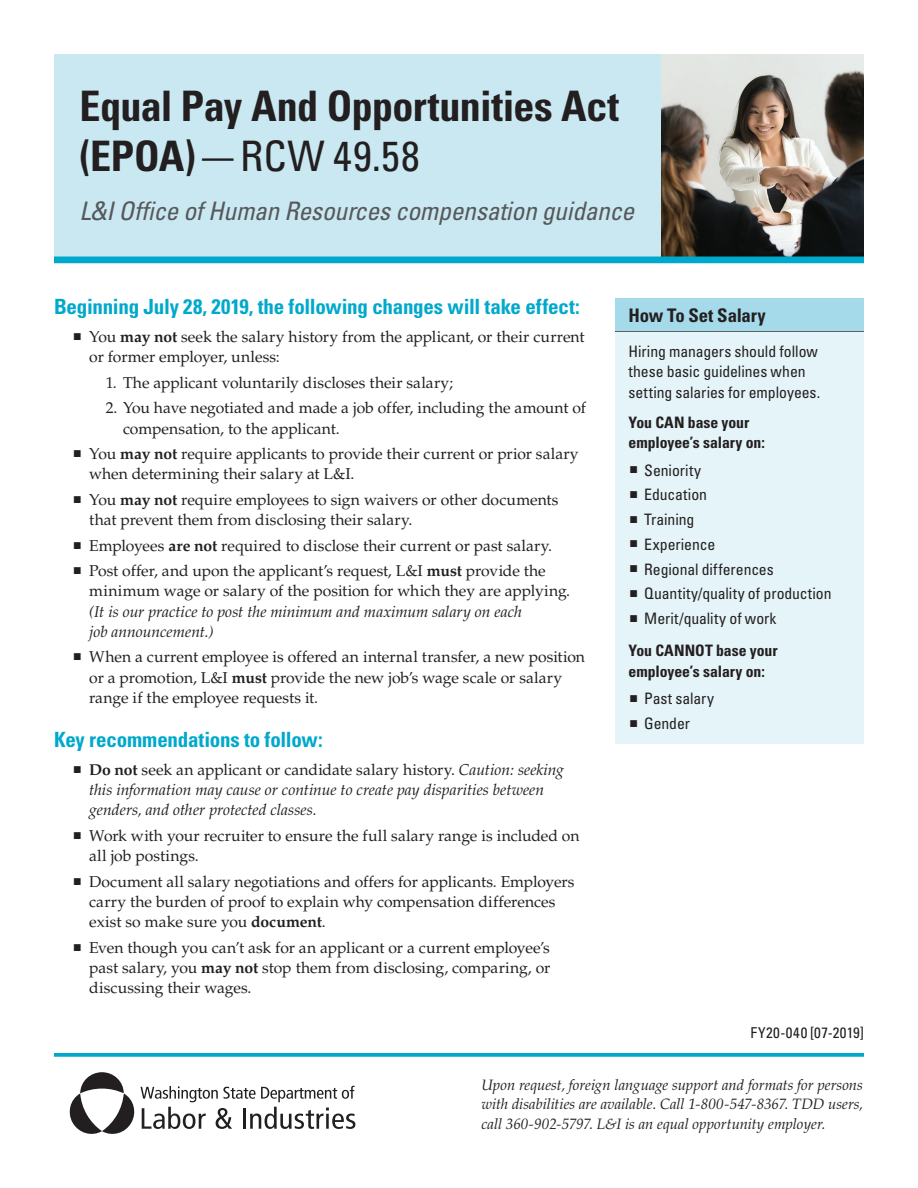
<style>
.page{position:relative;width:918px;height:1188px;background:#fff}
.page>*{position:absolute;margin:0;border:0;box-sizing:border-box;transform-origin:0 0}
.t1{font:700 condensed 42px/50.4px "Univers LT Std";letter-spacing:-.015em;color:#231f20}
.Subtitle{font:italic condensed 25.5px "Univers LT Std";letter-spacing:-.01em;color:#57585a}
.Subhead_Level_1{font:700 condensed 21px "Univers LT Std";letter-spacing:-.01em;color:#00a9cc}
.Box_Header{font:700 condensed 18.75px "Univers LT Std";letter-spacing:-.01em;color:#231f20}
.t2{font:15.75px/20.2px "Palatino LT Std";color:#231f20}
.Box_Body_-_10_5{font:condensed 15.75px/20.2px "Univers LT Std";letter-spacing:-.005em;color:#231f20}
.t3{font:italic 15.75px/20.2px "Palatino LT Std";color:#231f20}
.Box_Subhead{font:700 condensed 15.75px/20.2px "Univers LT Std";letter-spacing:-.005em;color:#231f20}
.ADA_Statement{font:italic 15px/19.5px "Palatino LT Std";color:#231f20;text-align:justify}
.Publication_Number{font:condensed 15px "Univers LT Std";letter-spacing:.035em;color:#231f20}
.s1{font-weight:400}
.s2{font-weight:700}
.s3{font-style:italic}
.s4{font-weight:700;font-style:normal}
.s5{font-style:normal}
</style>
<div class="page">
<svg style="left:70px;top:1072px;width:285px;height:62px"></svg>
<div style="left:54px;top:54px;width:608px;height:202px;background:#c9e8f2"></div>
<img style="left:662px;top:54px;width:202px;height:202px">
<div style="left:54px;top:256px;width:810px;height:7px;background:#00a9cc"></div>
<div style="left:615px;top:298px;width:249px;height:34px;background:#a4dae9"></div>
<hr style="left:615px;top:331px;width:249px;height:1px;background:#231f20">
<div style="left:615px;top:332px;width:249px;height:80px;background:#e4f4f8"></div>
<div style="left:615px;top:403px;width:249px;height:60px;background:#e4f4f8"></div>
<div style="left:615px;top:451px;width:249px;height:39px;background:#e4f4f8"></div>
<div style="left:615px;top:475px;width:249px;height:40px;background:#e4f4f8"></div>
<div style="left:615px;top:500px;width:249px;height:40px;background:#e4f4f8"></div>
<div style="left:615px;top:525px;width:249px;height:40px;background:#e4f4f8"></div>
<div style="left:615px;top:550px;width:249px;height:39px;background:#e4f4f8"></div>
<div style="left:615px;top:574px;width:249px;height:40px;background:#e4f4f8"></div>
<div style="left:615px;top:599px;width:249px;height:40px;background:#e4f4f8"></div>
<div style="left:615px;top:631px;width:249px;height:60px;background:#e4f4f8"></div>
<div style="left:615px;top:679px;width:249px;height:40px;background:#e4f4f8"></div>
<div style="left:615px;top:704px;width:249px;height:40px;background:#e4f4f8"></div>
<svg style="left:54px;top:1053px;width:810px;height:4px;background:#0faecf"></svg>
<h1 class="t1" style="left:80px;top:81px;width:541px">Equal Pay And Opportunities Act (EPOA) <span class="s1">— RCW 49.58</span></h1>
<h2 class="Subtitle" style="left:80px;top:195px;width:556px">L&amp;I Office of Human Resources compensation guidance</h2>
<h3 class="Subhead_Level_1" style="left:54px;top:294px;width:527px">Beginning July 28, 2019, the following changes will take effect:</h3>
<p class="t2" style="left:89px;top:327px;width:497px">You <span class="s2">may not</span> seek the salary history from the applicant, or their current or former employer, unless:</p>
<p class="t2" style="left:106px;top:373px;width:349px">1. The applicant voluntarily discloses their salary;</p>
<p class="t2" style="left:123px;top:398px;width:465px;text-indent:-17px">2. You have negotiated and made a job offer, including the amount of compensation, to the applicant.</p>
<p class="t2" style="left:89px;top:444px;width:491px">You <span class="s2">may not</span> require applicants to provide their current or prior salary when determining their salary at L&amp;I.</p>
<p class="t2" style="left:89px;top:490px;width:471px">You <span class="s2">may not</span> require employees to sign waivers or other documents that prevent them from disclosing their salary.</p>
<p class="t2" style="left:89px;top:536px;width:464px">Employees <span class="s2">are not</span> required to disclose their current or past salary.</p>
<p class="t2" style="left:89px;top:561px;width:482px">Post offer, and upon the applicant’s request, L&amp;I <span class="s2">must</span> provide the minimum wage or salary of the position for which they are applying. <span class="s3">(It is our practice to post the minimum and maximum salary on each<br>job announcement.)</span></p>
<p class="t2" style="left:89px;top:647px;width:497px">When a current employee is offered an internal transfer, a new position or a promotion, L&amp;I <span class="s2">must</span> provide the new job’s wage scale or salary range if the employee requests it.</p>
<h3 class="Subhead_Level_1" style="left:54px;top:727px;width:270px">Key recommendations to follow:</h3>
<p class="t3" style="left:89px;top:760px;width:476px"><span class="s4">Do not</span> <span class="s5">seek an applicant or candidate salary history.</span> Caution: seeking this information may cause or continue to create pay disparities between genders, and other protected classes.</p>
<p class="t2" style="left:89px;top:826px;width:492px">Work with your recruiter to ensure the full salary range is included on all job postings.</p>
<p class="t2" style="left:89px;top:872px;width:487px">Document all salary negotiations and offers for applicants. Employers carry the burden of proof to explain why compensation differences exist so make sure you <span class="s2">document</span>.</p>
<p class="t2" style="left:89px;top:938px;width:463px;text-align:justify">Even though you can’t ask for an applicant or a current employee’s past salary, you <span class="s2">may not</span> stop them from disclosing, comparing, or discussing their wages.</p>
<h3 class="Box_Header" style="left:628px;top:304px;width:139px">How To Set Salary</h3>
<p class="Box_Body_-_10_5" style="left:628px;top:341px;width:193px">Hiring managers should follow these basic guidelines when setting salaries for employees.</p>
<h4 class="Box_Subhead" style="left:628px;top:412px;width:138px">You CAN base your employee’s salary on:</h4>
<p class="Box_Body_-_10_5" style="left:644px;top:460px;width:58px">Seniority</p>
<p class="Box_Body_-_10_5" style="left:644px;top:484px;width:64px">Education</p>
<p class="Box_Body_-_10_5" style="left:644px;top:509px;width:52px">Training</p>
<p class="Box_Body_-_10_5" style="left:644px;top:534px;width:72px">Experience</p>
<p class="Box_Body_-_10_5" style="left:644px;top:559px;width:131px">Regional differences</p>
<p class="Box_Body_-_10_5" style="left:644px;top:583px;width:189px">Quantity/quality of production</p>
<p class="Box_Body_-_10_5" style="left:644px;top:608px;width:134px">Merit/quality of work</p>
<h4 class="Box_Subhead" style="left:628px;top:641px;width:151px">You CANNOT base your employee’s salary on:</h4>
<p class="Box_Body_-_10_5" style="left:644px;top:688px;width:71px">Past salary</p>
<p class="Box_Body_-_10_5" style="left:644px;top:713px;width:47px">Gender</p>
<p class="Publication_Number" style="left:751px;top:1023px;width:115px">FY20-040 [07-2019]</p>
<p class="ADA_Statement" style="left:482px;top:1075px;width:383px">Upon request, foreign language support and formats for persons with disabilities are available. Call 1-800-547-8367. TDD users, call 360-902-5797. L&amp;I is an equal opportunity employer.</p>
</div>
